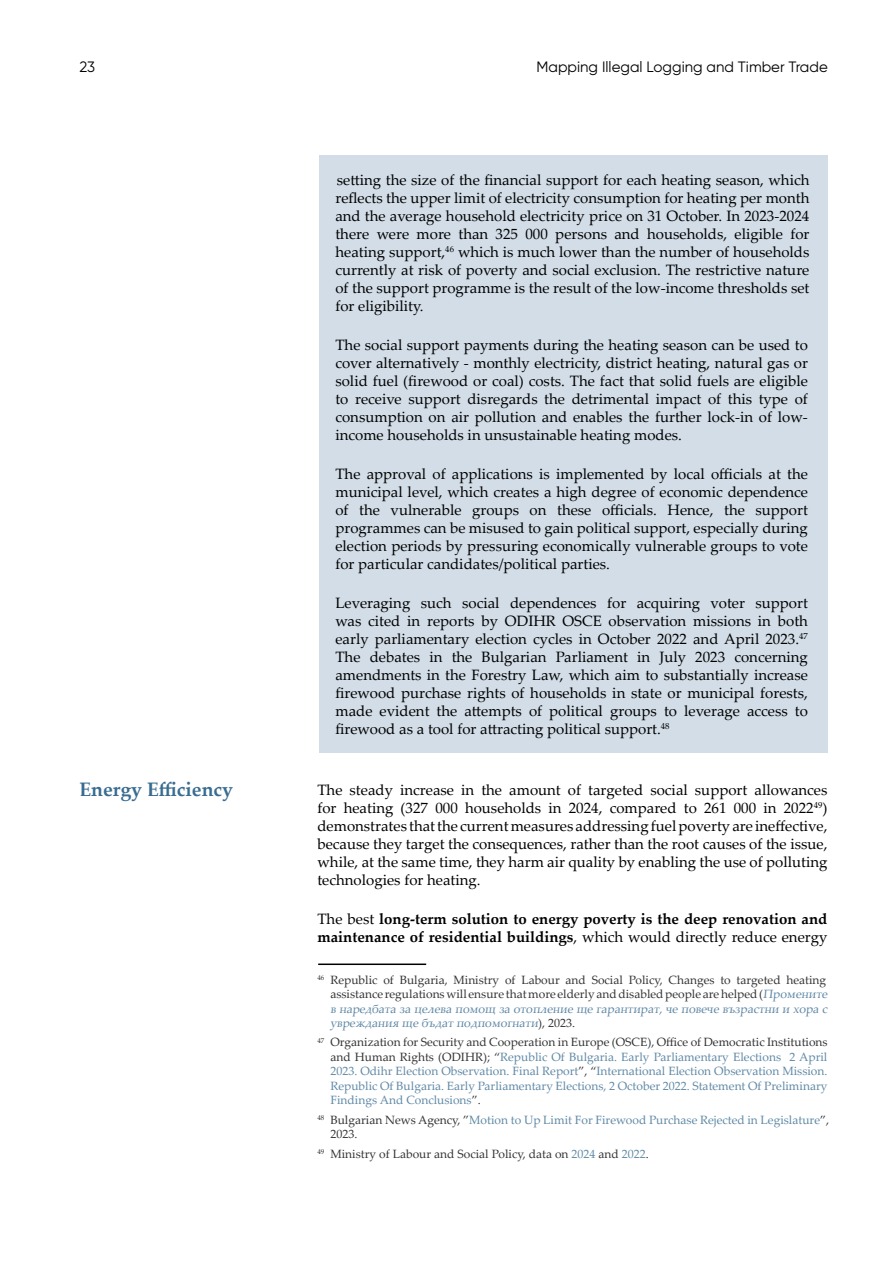
<style>
.page{position:relative;width:893px;height:1263px;background:#fff}
.page>*{position:absolute;margin:0;border:0;box-sizing:border-box;transform-origin:0 0}
.t1{font:700 19.5px "Palatino Linotype";color:#386c90}
.t2{font:15px/18px "Palatino Linotype";color:#000;text-align:justify}
.t3{font:700 15px/18px "Palatino Linotype";color:#000}
.t4{font:15px "Gilroy";color:#000}
.t5{font:12px/14.4px "Palatino Linotype";color:#6089a6;text-align:justify}
.t6{font:12px/14.4px "Palatino Linotype";color:#333}
.s1{font-weight:400}
.s2{color:#6089a6}
.s3{color:#333}
</style>
<div class="page">
<div style="left:319px;top:156px;width:509px;height:597px;background:#d2dde7"></div>
<hr style="left:318px;top:963px;width:108px;height:2px;background:#000">
<p class="t4" style="left:79px;top:58px;width:17px">23</p>
<p class="t4" style="left:537px;top:58px;width:293px">Mapping Illegal Logging and Timber Trade</p>
<h1 class="t1" style="left:79px;top:775px;width:155px">Energy Efficiency</h1>
<p class="t2" style="left:335px;top:170px;width:476px">setting the size of the financial support for each heating season, which reflects the upper limit of electricity consumption for heating per month and the average household electricity price on 31 October. In 2023-2024 there were more than 325 000 persons and households, eligible for heating support,<sup>46</sup> which is much lower than the number of households currently at risk of poverty and social exclusion. The restrictive nature of the support programme is the result of the low-income thresholds set for eligibility.</p>
<p class="t2" style="left:335px;top:335px;width:474px">The social support payments during the heating season can be used to cover alternatively - monthly electricity, district heating, natural gas or solid fuel (firewood or coal) costs. The fact that solid fuels are eligible to receive support disregards the detrimental impact of this type of consumption on air pollution and enables the further lock-in of low&shy;income households in unsustainable heating modes.</p>
<p class="t2" style="left:335px;top:464px;width:474px">The approval of applications is implemented by local officials at the municipal level, which creates a high degree of economic dependence of the vulnerable groups on these officials. Hence, the support programmes can be misused to gain political support, especially during election periods by pressuring economically vulnerable groups to vote for particular candidates/political parties.</p>
<p class="t2" style="left:335px;top:594px;width:474px">Leveraging such social dependences for acquiring voter support was cited in reports by ODIHR OSCE observation missions in both early parliamentary election cycles in October 2022 and April 2023.<sup>47<br></sup>The debates in the Bulgarian Parliament in July 2023 concerning amendments in the Forestry Law, which aim to substantially increase firewood purchase rights of households in state or municipal forests, made evident the attempts of political groups to leverage access to firewood as a tool for attracting political support.<sup>48</sup></p>
<p class="t2" style="left:317px;top:780px;width:512px">The steady increase in the amount of targeted social support allowances for heating (327 000 households in 2024, compared to 261 000 in 2022<sup>49</sup>) demonstrates that the current measures addressing fuel poverty are ineffective, because they target the consequences, rather than the root causes of the issue, while, at the same time, they harm air quality by enabling the use of polluting technologies for heating.</p>
<p class="t3" style="left:317px;top:910px;width:511px"><span class="s1">The best</span> long-term solution to energy poverty is the deep renovation and maintenance of residential buildings<span class="s1">, which would directly reduce energy</span></p>
<p class="t6" style="left:330px;top:972px;width:500px;text-indent:-13px"><sup>46</sup> Republic of Bulgaria, Ministry of Labour and Social Policy, Changes to targeted heating assistance regulations will ensure that more elderly and disabled people are helped (<span class="s2">Промените в наредбата за целева помощ за отопление ще гарантират, че повече възрастни и хора с увреждания ще бъдат подпомогнати</span>), 2023.</p>
<p class="t5" style="left:330px;top:1035px;width:499px;text-indent:-13px"><sup>47</sup> <span class="s3">Organization for Security and Cooperation in Europe (OSCE), Office of Democratic Institutions and Human Rights (ODIHR); “</span>Republic Of Bulgaria. Early Parliamentary Elections 2 April 2023. Odihr Election Observation. Final Report<span class="s3">”, “</span>International Election Observation Mission.<br>Republic Of Bulgaria. Early Parliamentary Elections, 2 October 2022. Statement Of Preliminary Findings And Conclusions<span class="s3">”.</span></p>
<p class="t5" style="left:330px;top:1112px;width:500px;text-indent:-13px"><sup>48</sup> <span class="s3">Bulgarian News Agency, ”</span>Motion to Up Limit For Firewood Purchase Rejected in Legislature<span class="s3">”,<br>2023.</span></p>
<p class="t6" style="left:317px;top:1146px;width:333px"><sup>49</sup> Ministry of Labour and Social Policy, data on <span class="s2">2024</span> and <span class="s2">2022</span>.</p>
</div>
